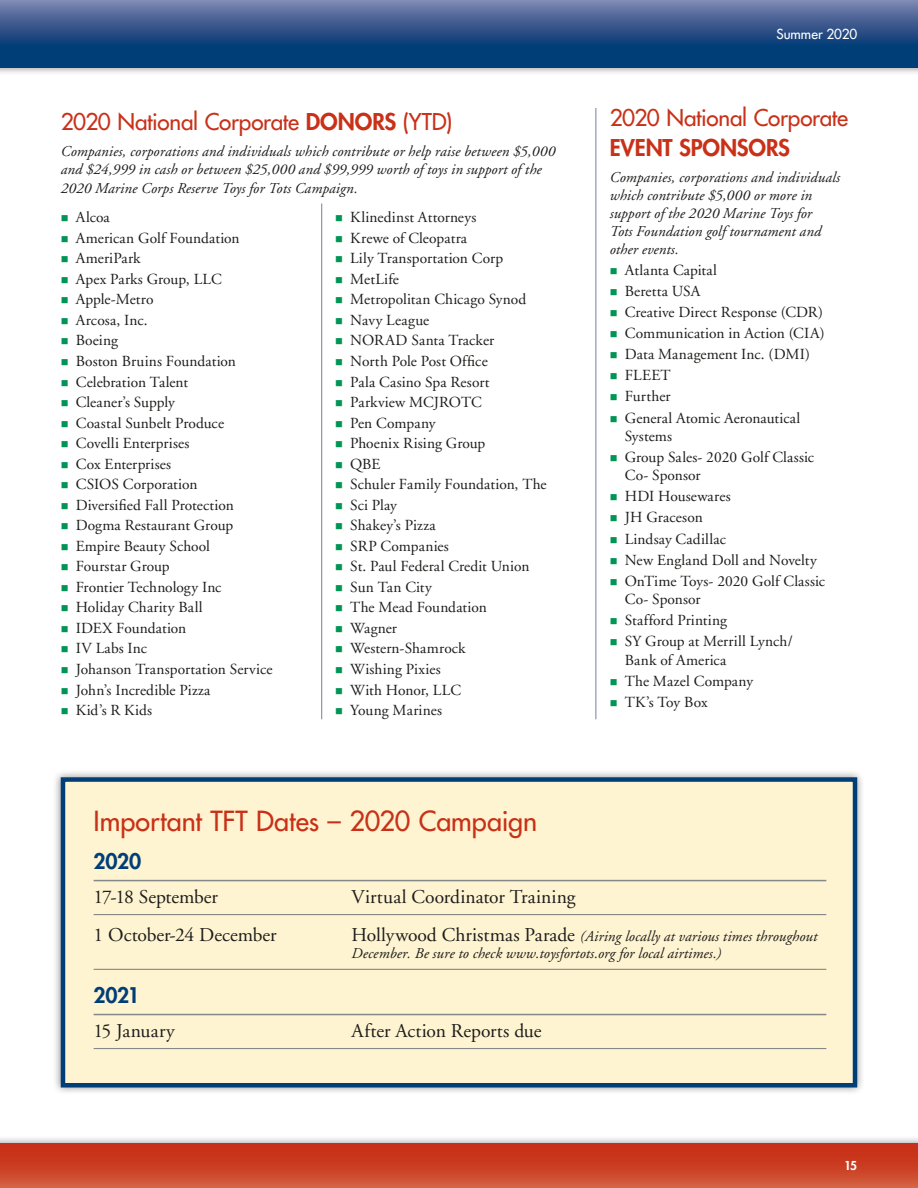
<style>
.page{position:relative;width:918px;height:1188px;background:#fff}
.page>*{position:absolute;margin:0;border:0;box-sizing:border-box;transform-origin:0 0}
.t1{font:27px "Futura";color:#c83118}
.t2{font:22.5px "Futura";letter-spacing:-.01em;color:#c83118}
.t3{font:800 22.5px "Futura";letter-spacing:-.01em;color:#c83118}
.t4{font:800 21px "Futura";letter-spacing:-.015em;color:#003e78}
.t5{font:19.5px "Adobe Garamond";color:#1c1c1a}
.t6{font:15.3px/20.5px "Adobe Garamond";letter-spacing:.005em;color:#1c1c1a}
.t7{font:italic 15px/18px "Adobe Garamond";letter-spacing:.005em;color:#1c1c1a}
.t8{font:13.5px "Futura";color:#fff}
.t9{font:800 12px "Futura";color:#fff}
.s1{font-weight:800}
.s2{font-style:normal;font-size:19.5px}
</style>
<div class="page">
<div style="left:0;top:0;width:918px;height:75px;background:#1c1c1a;opacity:.5"></div>
<svg style="left:0;top:0;width:918px;height:68px;background:#2c5489"></svg>
<div style="left:52px;top:769px;width:813px;height:327px;background:#1c1c1a;opacity:.5"></div>
<div style="left:61px;top:777px;width:796px;height:311px;background:#fff4d1;border:4px solid #003e78"></div>
<hr style="left:94px;top:880px;width:732px;height:1px;background:#868787">
<hr style="left:94px;top:914px;width:732px;height:1px;background:#868787">
<hr style="left:94px;top:969px;width:732px;height:1px;background:#868787">
<hr style="left:94px;top:1014px;width:732px;height:1px;background:#868787">
<hr style="left:94px;top:1048px;width:732px;height:1px;background:#868787">
<div style="left:0;top:1135px;width:918px;height:53px;background:#1c1c1a;opacity:.5"></div>
<div style="left:0;top:1143px;width:918px;height:45px;background:linear-gradient(to bottom,#c5270f,#d25b3d)"></div>
<hr style="left:321px;top:204px;width:1px;height:515px;background:#707eab">
<hr style="left:596px;top:108px;width:1px;height:611px;background:#707eab">
<h2 class="t2" style="left:61px;top:107px;width:393px">2020 National Corporate <span class="s1">DONORS</span> (YTD)</h2>
<p class="t7" style="left:61px;top:143px;width:496px">Companies, corporations and individuals which contribute or help raise between $5,000 and $24,999 in cash or between $25,000 and $99,999 worth of toys in support of the<br>2020 Marine Corps Reserve Toys for Tots Campaign.</p>
<p class="t6" style="left:76px;top:208px;width:198px">Alcoa<br>American Golf Foundation<br>AmeriPark<br>Apex Parks Group, LLC<br>Apple-Metro<br>Arcosa, Inc.<br>Boeing<br>Boston Bruins Foundation<br>Celebration Talent<br>Cleaner’s Supply<br>Coastal Sunbelt Produce<br>Covelli Enterprises<br>Cox Enterprises<br>CSIOS Corporation<br>Diversified Fall Protection<br>Dogma Restaurant Group<br>Empire Beauty School<br>Fourstar Group<br>Frontier Technology Inc<br>Holiday Charity Ball<br>IDEX Foundation<br>IV Labs Inc<br>Johanson Transportation Service<br>John’s Incredible Pizza<br>Kid’s R Kids</p>
<p class="t6" style="left:350px;top:208px;width:198px">Klinedinst Attorneys<br>Krewe of Cleopatra<br>Lily Transportation Corp<br>MetLife<br>Metropolitan Chicago Synod<br>Navy League<br>NORAD Santa Tracker<br>North Pole Post Office<br>Pala Casino Spa Resort<br>Parkview MCJROTC<br>Pen Company<br>Phoenix Rising Group<br>QBE<br>Schuler Family Foundation, The<br>Sci Play<br>Shakey’s Pizza<br>SRP Companies<br>St. Paul Federal Credit Union<br>Sun Tan City<br>The Mead Foundation<br>Wagner<br>Western-Shamrock<br>Wishing Pixies<br>With Honor, LLC<br>Young Marines</p>
<p class="t8" style="left:776px;top:25px;width:82px">Summer 2020</p>
<h2 class="t2" style="left:610px;top:103px;width:240px">2020 National Corporate</h2>
<h2 class="t3" style="left:610px;top:132px;width:182px">EVENT SPONSORS</h2>
<p class="t7" style="left:610px;top:169px;width:232px">Companies, corporations and individuals which contribute $5,000 or more in support of the 2020 Marine Toys for<br>Tots Foundation golf tournament and other events.</p>
<p class="t6" style="left:625px;top:260px;width:201px;line-height:21.1px">Atlanta Capital<br>Beretta USA<br>Creative Direct Response (CDR)<br>Communication in Action (CIA)<br>Data Management Inc. (DMI)<br>FLEET<br>Further<br>General Atomic Aeronautical</p>
<p class="t6" style="left:625px;top:426px;width:191px;line-height:21.1px">Systems<br>Group Sales- 2020 Golf Classic</p>
<p class="t6" style="left:625px;top:465px;width:202px;line-height:21.1px">Co- Sponsor<br>HDI Housewares<br>JH Graceson<br>Lindsay Cadillac<br>New England Doll and Novelty<br>OnTime Toys- 2020 Golf Classic</p>
<p class="t6" style="left:625px;top:589px;width:170px;line-height:21.1px">Co- Sponsor<br>Stafford Printing<br>SY Group at Merrill Lynch/</p>
<p class="t6" style="left:625px;top:650px;width:130px;line-height:21.1px">Bank of America<br>The Mazel Company<br>TK’s Toy Box</p>
<h1 class="t1" style="left:94px;top:803px;width:445px">Important TFT Dates – 2020 Campaign</h1>
<h3 class="t4" style="left:94px;top:847px;width:49px">2020</h3>
<p class="t5" style="left:94px;top:887px;width:126px">17-18 September</p>
<p class="t5" style="left:352px;top:887px;width:226px">Virtual Coordinator Training</p>
<p class="t5" style="left:94px;top:925px;width:185px">1 October-24 December</p>
<p class="t7" style="left:352px;top:929px;width:467px;line-height:16.5px"><span class="s2">Hollywood Christmas Parade</span> (Airing locally at various times throughout<br>December. Be sure to check www.toysfortots.org for local airtimes.)</p>
<h3 class="t4" style="left:94px;top:981px;width:48px">2021</h3>
<p class="t5" style="left:94px;top:1021px;width:83px">15 January</p>
<p class="t5" style="left:352px;top:1021px;width:191px">After Action Reports due</p>
<p class="t9" style="left:844px;top:1158px;width:15px">15</p>
</div>
